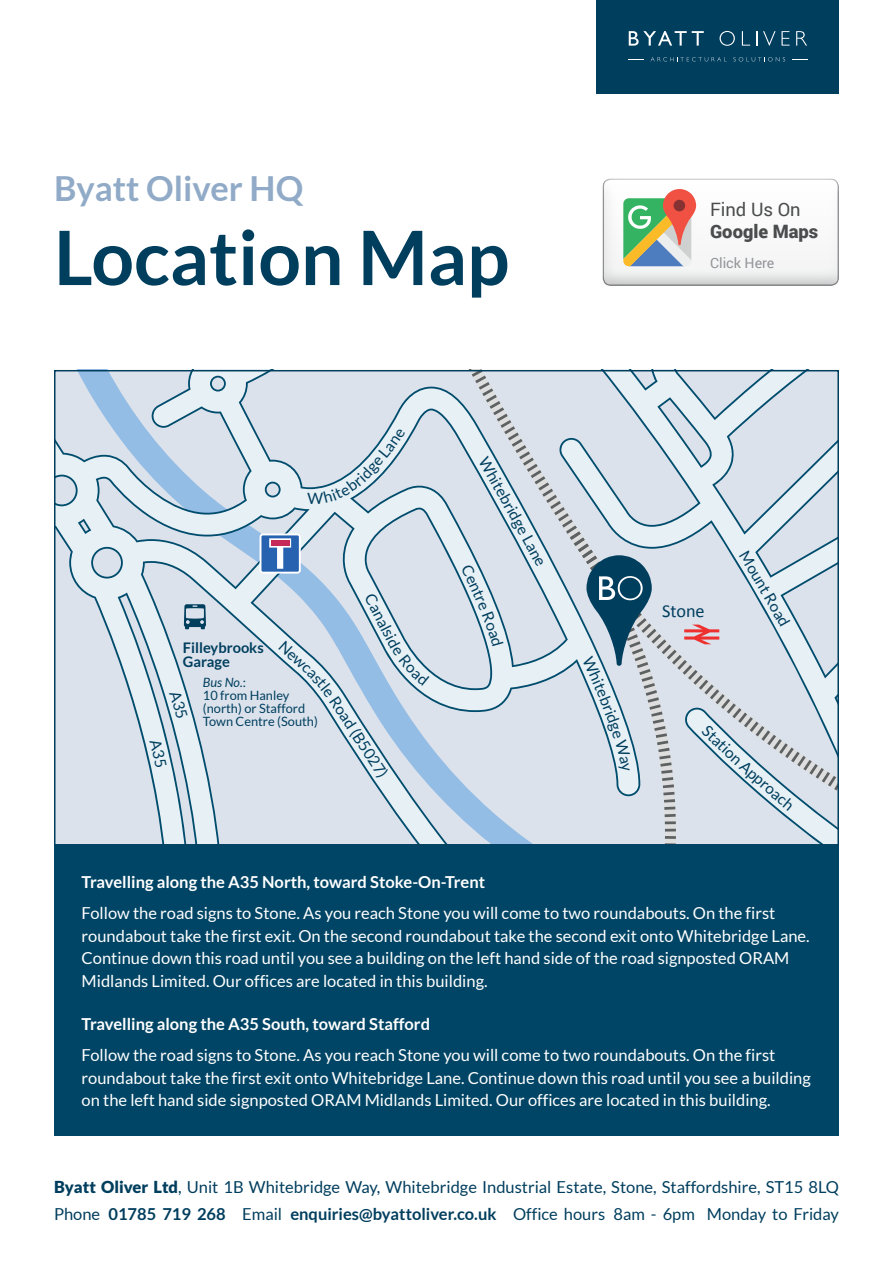
<style>
.page{position:relative;width:893px;height:1263px;background:#fff}
.page>*{position:absolute;margin:0;border:0;box-sizing:border-box;transform-origin:0 0}
.t1{font:700 75px "Lato";color:#003e5e}
.t2{font:700 34.5px "Lato";color:#90aac7}
.t3{font:900 18.45px/22.6px "Roboto";color:#4b4c4d}
.t4{font:18.3px "Calibri";color:#003e5e}
.Intro{font:16.5px/22.5px "Lato";color:#fff}
.t5{font:16.5px/27px "Lato";color:#003e5e}
.Intro-2{font:700 16.5px "Lato";color:#fff}
.t6{font:15.6px "Lato";color:#003e5e}
.t7{font:700 14.55px/13.6px "Lato";color:#003e5e}
.t8{font:14.1px "Roboto";color:#939598}
.t9{font:12.75px/12.8px "Lato";color:#003e5e}
.s1{font-weight:400}
.s2{font-style:italic}
.s3{font-weight:900}
.s4{font-weight:700}
</style>
<div class="page">
<div style="left:597px;top:0;width:242px;height:93px;background:#003e5e"></div>
<svg style="left:629px;top:31px;width:75px;height:15px"></svg>
<svg style="left:720px;top:31px;width:15px;height:15px"></svg>
<svg style="left:742px;top:31px;width:8px;height:15px"></svg>
<svg style="left:756px;top:31px;width:1px;height:15px"></svg>
<svg style="left:763px;top:31px;width:12px;height:15px"></svg>
<svg style="left:781px;top:31px;width:9px;height:15px"></svg>
<svg style="left:796px;top:31px;width:11px;height:15px"></svg>
<svg style="left:629px;top:59px;width:15px;height:1px"></svg>
<svg style="left:792px;top:59px;width:15px;height:1px"></svg>
<svg style="left:651px;top:57px;width:74px;height:4px"></svg>
<svg style="left:733px;top:57px;width:52px;height:4px"></svg>
<svg style="left:57px;top:373px;width:476px;height:469px;background:#cedbe7"></svg>
<svg style="left:533px;top:373px;width:303px;height:469px;background:#d3dde6"></svg>
<svg style="left:259px;top:533px;width:43px;height:41px"></svg>
<div style="left:271px;top:540px;width:18px;height:6px;background:#c52a58"></div>
<svg style="left:184px;top:604px;width:22px;height:25px"></svg>
<svg style="left:684px;top:625px;width:35px;height:19px"></svg>
<div style="left:54px;top:370px;width:785px;height:475px;border:2px solid #003e5e"></div>
<div style="left:54px;top:845px;width:785px;height:291px;background:#004565"></div>
<div style="left:602px;top:178px;width:239px;height:110px;background:#231f20;opacity:.25"></div>
<svg style="left:623px;top:189px;width:73px;height:77px"></svg>
<svg style="left:387px;top:637px;width:43px;height:48px;background:#d0dde7"></svg>
<svg style="left:461px;top:564px;width:43px;height:82px;background:#d1dde7"></svg>
<svg style="left:308px;top:428px;width:98px;height:76px;background:#d3dee8"></svg>
<svg style="left:530px;top:550px;width:14px;height:17px"></svg>
<svg style="left:278px;top:640px;width:67px;height:76px;background:#d1dde7"></svg>
<svg style="left:373px;top:762px;width:16px;height:17px"></svg>
<svg style="left:582px;top:555px;width:70px;height:217px;background:#9eb4c2"></svg>
<svg style="left:169px;top:689px;width:19px;height:30px"></svg>
<svg style="left:149px;top:738px;width:18px;height:30px"></svg>
<svg style="left:721px;top:743px;width:74px;height:67px;background:#d0dbe4"></svg>
<svg style="left:739px;top:551px;width:22px;height:30px"></svg>
<svg style="left:777px;top:615px;width:13px;height:12px"></svg>
<p class="t2" style="left:54px;top:169px;width:251px">Byatt Oliver HQ</p>
<p class="t1" style="left:54px;top:215px;width:457px">Location Map</p>
<p class="t6" style="left:491px;top:454px;width:106px;rotate:61deg">Whitebridge La</p>
<p class="t3" style="left:710px;top:197px;width:110px"><span class="s1">Find Us On<br></span>Google Maps</p>
<p class="t8" style="left:710px;top:253px;width:66px">Click Here</p>
<p class="t7" style="left:183px;top:641px;width:82px">Filleybrooks<br>Garage</p>
<p class="t9" style="left:203px;top:676px;width:116px"><span class="s2">Bus No.</span>:<br>10 from Hanley (north) or Stafford<br>Town Centre (South)</p>
<p class="t6" style="left:377px;top:591px;width:51px;rotate:63deg">Canalsi</p>
<p class="t4" style="left:662px;top:599px;width:44px">Stone</p>
<p class="t6" style="left:351px;top:708px;width:63px;rotate:57deg">ad (B502</p>
<p class="t6" style="left:711px;top:721px;width:29px;rotate:44deg">Stat</p>
<p class="t6" style="left:767px;top:575px;width:45px;rotate:60deg">nt Roa</p>
<p class="Intro-2" style="left:82px;top:873px;width:405px">Travelling along the A35 North, toward Stoke-On-Trent</p>
<p class="Intro" style="left:82px;top:902px;width:729px">Follow the road signs to Stone. As you reach Stone you will come to two roundabouts. On the first roundabout take the first exit. On the second roundabout take the second exit onto Whitebridge Lane.<br>Continue down this road until you see a building on the left hand side of the road signposted ORAM Midlands Limited. Our offices are located in this building.</p>
<p class="Intro-2" style="left:82px;top:1015px;width:350px">Travelling along the A35 South, toward Stafford</p>
<p class="Intro" style="left:82px;top:1044px;width:731px">Follow the road signs to Stone. As you reach Stone you will come to two roundabouts. On the first roundabout take the first exit onto Whitebridge Lane. Continue down this road until you see a building on the left hand side signposted ORAM Midlands Limited. Our offices are located in this building.</p>
<p class="t5" style="left:54px;top:1173px;width:786px"><span class="s3">Byatt Oliver Ltd</span>, Unit 1B Whitebridge Way, Whitebridge Industrial Estate, Stone, Staffordshire, ST15 8LQ<br>Phone <span class="s4">01785 719 268</span> Email <span class="s4">enquiries@byattoliver.co.uk</span> Office hours 8am - 6pm Monday to Friday</p>
</div>
